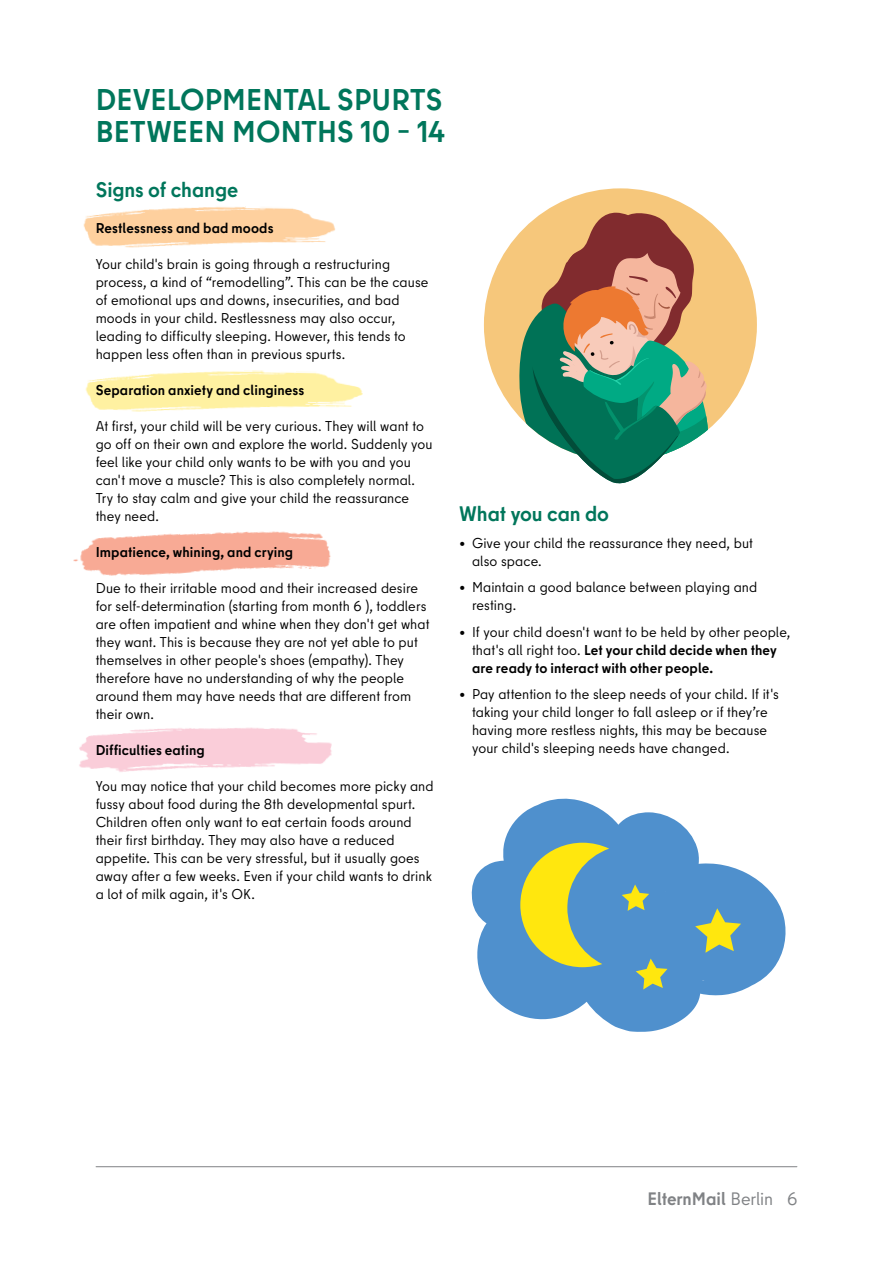
<style>
.page{position:relative;width:893px;height:1263px;background:#fff}
.page>*{position:absolute;margin:0;border:0;box-sizing:border-box;transform-origin:0 0}
.t1{font:700 30px/31.5px "Berlin Type";letter-spacing:.005em;color:#00765b}
.t2{font:700 21px "Berlin Type";letter-spacing:-.005em;color:#00765b}
.t3{font:700 18px "Berlin Type";letter-spacing:-.005em;color:#808285}
.t4{font:14.25px/18px "Berlin Type";letter-spacing:.005em;color:#000}
.t5{font:700 14.25px "Berlin Type";letter-spacing:.005em;color:#000}
.s1{font-weight:700}
.s2{font-weight:400}
</style>
<div class="page">
<hr style="left:96px;top:1166px;width:701px;height:1px;background:#808285">
<img style="left:79px;top:727px;width:253px;height:45px">
<img style="left:73px;top:531px;width:258px;height:45px">
<img style="left:85px;top:370px;width:278px;height:42px">
<img style="left:83px;top:206px;width:252px;height:42px">
<div style="left:484px;top:188px;width:273px;height:273px;background:#f6c77b;border-radius:50%"></div>
<svg style="left:519px;top:212px;width:189px;height:271px"></svg>
<svg style="left:471px;top:798px;width:315px;height:234px;fill:#4f90cd"></svg>
<svg style="left:520px;top:843px;width:89px;height:124px;background:#a9bc6a"></svg>
<svg style="left:622px;top:884px;width:27px;height:27px"></svg>
<svg style="left:695px;top:908px;width:46px;height:45px;background:#98b47d"></svg>
<svg style="left:636px;top:958px;width:31px;height:31px"></svg>
<h1 class="t1" style="left:96px;top:84px;width:351px">DEVELOPMENTAL SPURTS<br>BETWEEN MONTHS 10 – 14</h1>
<h2 class="t2" style="left:96px;top:177px;width:144px">Signs of change</h2>
<p class="t5" style="left:96px;top:219px;width:179px">Restlessness and bad moods</p>
<p class="t4" style="left:96px;top:255px;width:334px">Your child's brain is going through a restructuring process, a kind of “remodelling”. This can be the cause of emotional ups and downs, insecurities, and bad moods in your child. Restlessness may also occur, leading to difficulty sleeping. However, this tends to happen less often than in previous spurts.</p>
<p class="t5" style="left:96px;top:381px;width:210px">Separation anxiety and clinginess</p>
<p class="t4" style="left:96px;top:417px;width:338px">At first, your child will be very curious. They will want to go off on their own and explore the world. Suddenly you feel like your child only wants to be with you and you can't move a muscle? This is also completely normal.<br>Try to stay calm and give your child the reassurance they need.</p>
<p class="t5" style="left:96px;top:543px;width:199px">Impatience, whining, and crying</p>
<p class="t4" style="left:96px;top:579px;width:335px">Due to their irritable mood and their increased desire for self-determination (starting from month 6 ), toddlers are often impatient and whine when they don't get what they want. This is because they are not yet able to put themselves in other people's shoes (empathy). They therefore have no understanding of why the people around them may have needs that are different from their own.</p>
<p class="t5" style="left:96px;top:741px;width:111px">Difficulties eating</p>
<p class="t4" style="left:96px;top:777px;width:339px">You may notice that your child becomes more picky and fussy about food during the 8th developmental spurt.<br>Children often only want to eat certain foods around their first birthday. They may also have a reduced appetite. This can be very stressful, but it usually goes away after a few weeks. Even if your child wants to drink a lot of milk again, it's OK.</p>
<h2 class="t2" style="left:459px;top:501px;width:151px">What you can do</h2>
<p class="t4" style="left:472px;top:534px;width:283px;text-indent:-13px">• Give your child the reassurance they need, but also space.</p>
<p class="t4" style="left:472px;top:578px;width:287px;text-indent:-13px">• Maintain a good balance between playing and resting.</p>
<p class="t4" style="left:472px;top:623px;width:320px;text-indent:-13px">• If your child doesn't want to be held by other people, that's all right too. <span class="s1">Let your child decide when they are ready to interact with other people.</span></p>
<p class="t4" style="left:472px;top:685px;width:308px;text-indent:-13px">• Pay attention to the sleep needs of your child. If it's taking your child longer to fall asleep or if they’re having more restless nights, this may be because your child's sleeping needs have changed.</p>
<p class="t3" style="left:648px;top:1187px;width:151px">ElternMail <span class="s2">Berlin 6</span></p>
</div>
